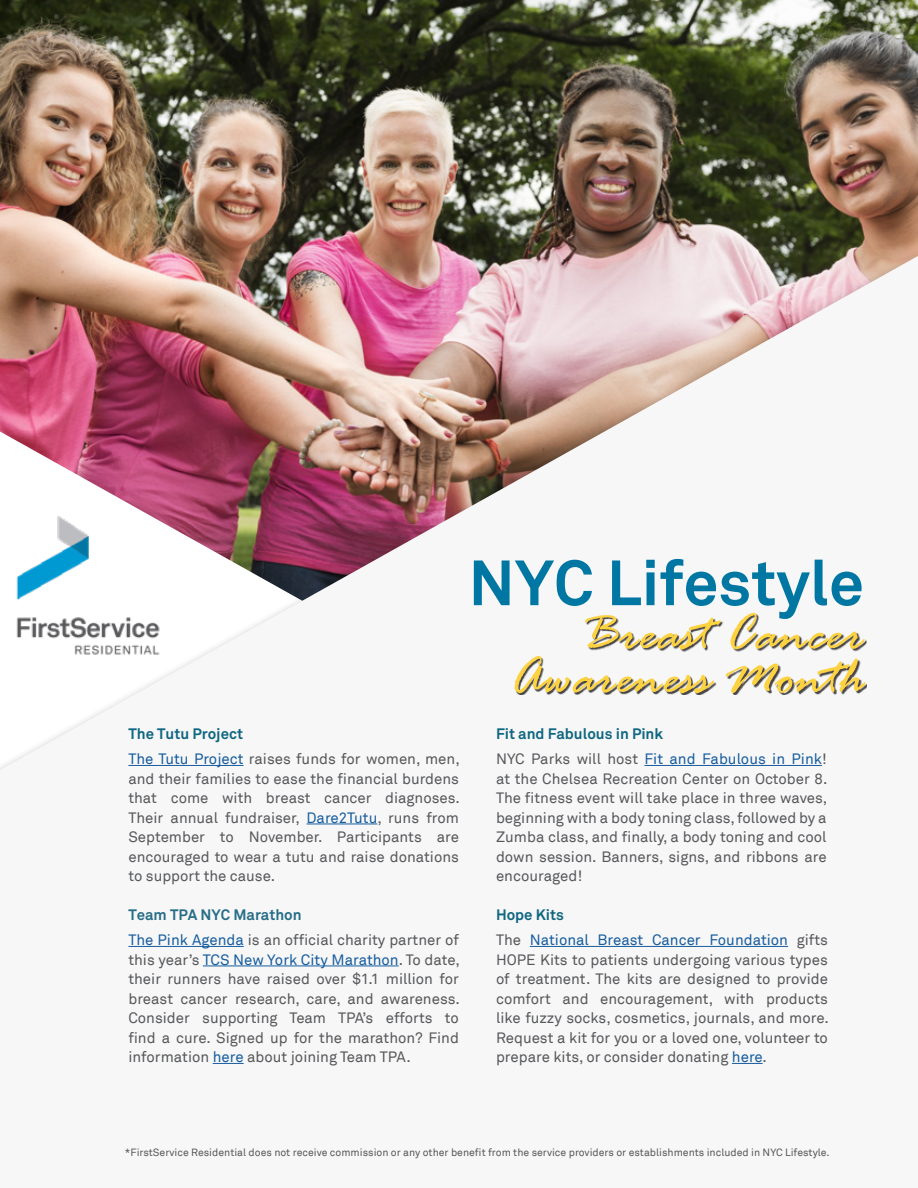
<style>
.page{position:relative;width:918px;height:1188px;background:#fff}
.page>*{position:absolute;margin:0;border:0;box-sizing:border-box;transform-origin:0 0}
.t1{font:700 63px "Akkurat";color:#0076a3}
.t2{font:italic 55.5px "Rage";color:#fcd240}
.t3{font:15px/19.5px "Akkurat";color:#57585a;text-align:justify}
.t4{font:700 15px "Akkurat";color:#0f6681}
.t5{font:700 15px "Akkurat";color:#266d87}
.t6{font:10.5px "Akkurat";color:#57585a}
.s1{color:#175d9e}
</style>
<div class="page">
<img style="left:0;top:0;width:918px;height:242px">
<img style="left:0;top:256px;width:918px;height:808px">
<hr style="left:128px;top:765px;width:116px;height:1px;background:#175d9e">
<hr style="left:306px;top:824px;width:71px;height:1px;background:#175d9e">
<hr style="left:530px;top:946px;width:258px;height:1px;background:#175d9e">
<hr style="left:732px;top:1063px;width:31px;height:1px;background:#175d9e">
<hr style="left:128px;top:946px;width:116px;height:1px;background:#175d9e">
<hr style="left:203px;top:966px;width:196px;height:1px;background:#175d9e">
<hr style="left:213px;top:1063px;width:31px;height:1px;background:#175d9e">
<hr style="left:644px;top:765px;width:178px;height:1px;background:#175d9e">
<div style="left:516px;top:614px;width:351px;height:81px;background:#231f20;opacity:.82"></div>
<img style="left:0;top:499px;width:179px;height:174px">
<p class="t4" style="left:128px;top:725px;width:116px">The Tutu Project</p>
<p class="t3" style="left:128px;top:749px;width:333px"><span class="s1">The Tutu Project</span> raises funds for women, men, and their families to ease the financial burdens that come with breast cancer diagnoses.<br>Their annual fundraiser, <span class="s1">Dare2Tutu</span>, runs from September to November. Participants are encouraged to wear a tutu and raise donations to support the cause.</p>
<p class="t1" style="left:469px;top:543px;width:397px">NYC Lifestyle</p>
<p class="t2" style="left:580px;top:604px;width:285px">Breast Cancer</p>
<p class="t2" style="left:510px;top:647px;width:356px">Awareness Month</p>
<p class="t4" style="left:496px;top:725px;width:169px">Fit and Fabulous in Pink</p>
<p class="t3" style="left:496px;top:749px;width:333px">NYC Parks will host <span class="s1">Fit and Fabulous in Pink</span>! at the Chelsea Recreation Center on October 8.<br>The fitness event will take place in three waves, beginning with a body toning class, followed by a Zumba class, and finally, a body toning and cool down session. Banners, signs, and ribbons are encouraged!</p>
<p class="t5" style="left:128px;top:905px;width:175px">Team TPA NYC Marathon</p>
<p class="t4" style="left:496px;top:905px;width:70px">Hope Kits</p>
<p class="t3" style="left:128px;top:930px;width:333px"><span class="s1">The Pink Agenda</span> is an official charity partner of this year’s <span class="s1">TCS New York City Marathon</span>. To date, their runners have raised over $1.1 million for breast cancer research, care, and awareness.<br>Consider supporting Team TPA’s efforts to find a cure. Signed up for the marathon? Find information <span class="s1">here</span> about joining Team TPA.</p>
<p class="t3" style="left:496px;top:930px;width:334px">The <span class="s1">National Breast Cancer Foundation</span> gifts HOPE Kits to patients undergoing various types of treatment. The kits are designed to provide comfort and encouragement, with products like fuzzy socks, cosmetics, journals, and more.<br>Request a kit for you or a loved one, volunteer to prepare kits, or consider donating <span class="s1">here</span>.</p>
<p class="t6" style="left:125px;top:1147px;width:706px">*FirstService Residential does not receive commission or any other benefit from the service providers or establishments included in NYC Lifestyle.</p>
</div>
